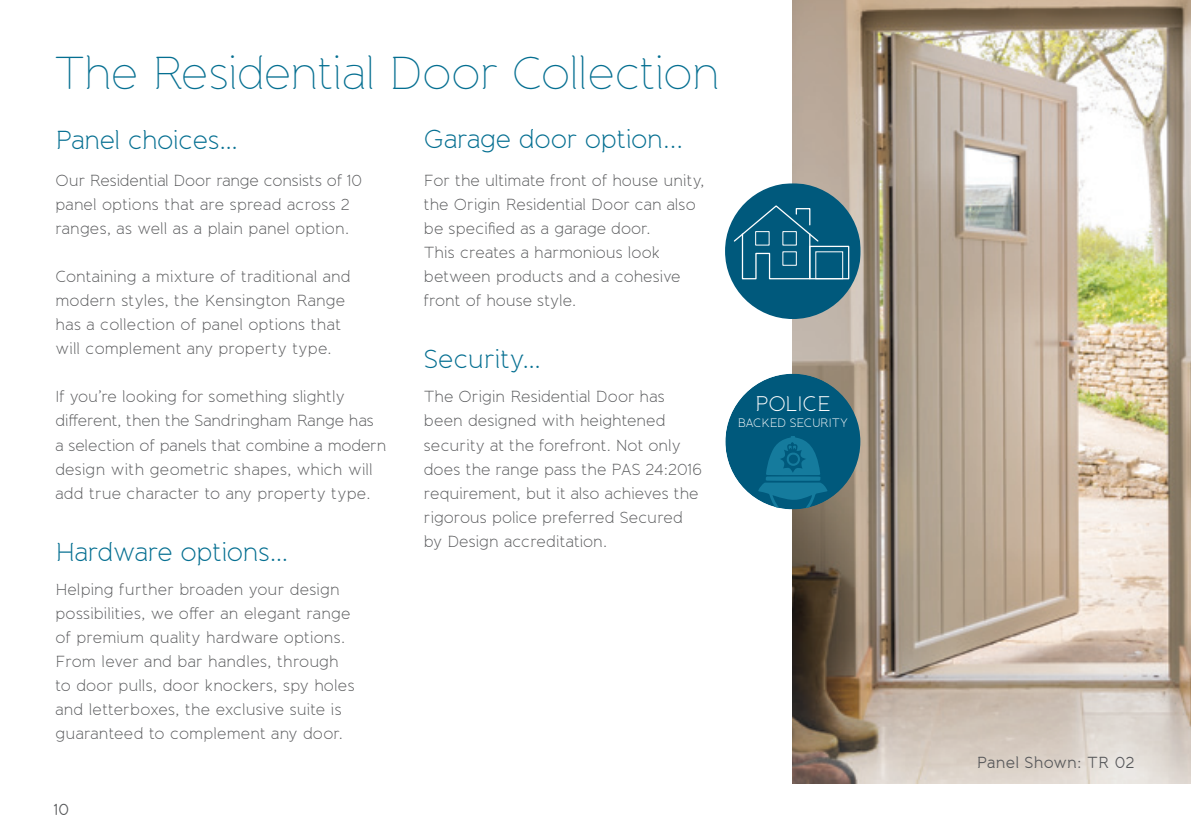
<style>
.page{position:relative;width:1191px;height:840px;background:#fff}
.page>*{position:absolute;margin:0;border:0;box-sizing:border-box;transform-origin:0 0}
.t1{font:100 46px "Banda";letter-spacing:-.01em;color:#056f91}
.t2{font:300 26px "Banda";letter-spacing:-.015em;color:#056f91}
.t3{font:300 26px "Banda";letter-spacing:.005em;color:#056f91}
.t4{font:300 21.2px "Banda";color:#fff}
.t5{font:300 16px/24px "Banda";letter-spacing:.005em;color:#57585a}
.t6{font:16px "Banda";letter-spacing:.005em;color:#57585a}
.t7{font:300 12.2px "Banda";letter-spacing:-.02em;color:#fff}
</style>
<div class="page">
<img style="left:792px;top:0;width:399px;height:782px">
<div style="left:725px;top:373px;width:135px;height:136px;background:#00597c;border-radius:50%"></div>
<svg style="left:758px;top:436px;width:69px;height:73px"></svg>
<svg style="left:725px;top:183px;width:135px;height:136px;background:#3a7b94"></svg>
<div style="left:755px;top:231px;width:14px;height:14px;border:1px solid #fff"></div>
<div style="left:809px;top:245px;width:40px;height:34px;border:1px solid #fff"></div>
<div style="left:815px;top:251px;width:28px;height:28px;border:1px solid #fff"></div>
<h1 class="t1" style="left:54px;top:47px;width:667px">The Residential Door Collection</h1>
<h2 class="t2" style="left:55px;top:124px;width:184px">Panel choices…</h2>
<p class="t5" style="left:55px;top:168px;width:308px">Our Residential Door range consists of 10 panel options that are spread across 2 ranges, as well as a plain panel option.</p>
<p class="t5" style="left:55px;top:264px;width:297px">Containing a mixture of traditional and modern styles, the Kensington Range has a collection of panel options that will complement any property type.</p>
<p class="t5" style="left:55px;top:384px;width:333px">If you’re looking for something slightly different, then the Sandringham Range has<br>a selection of panels that combine a modern design with geometric shapes, which will add true character to any property type.</p>
<h2 class="t2" style="left:55px;top:535px;width:234px">Hardware options…</h2>
<p class="t5" style="left:55px;top:576px;width:301px">Helping further broaden your design possibilities, we offer an elegant range of premium quality hardware options.<br>From lever and bar handles, through to door pulls, door knockers, spy holes and letterboxes, the exclusive suite is guaranteed to complement any door.</p>
<h2 class="t2" style="left:424px;top:123px;width:261px">Garage door option...</h2>
<p class="t5" style="left:424px;top:168px;width:282px">For the ultimate front of house unity, the Origin Residential Door can also be specified as a garage door.<br>This creates a harmonious look between products and a cohesive front of house style.</p>
<h2 class="t3" style="left:424px;top:343px;width:118px">Security…</h2>
<p class="t5" style="left:424px;top:384px;width:280px">The Origin Residential Door has been designed with heightened security at the forefront. Not only does the range pass the PAS 24:2016 requirement, but it also achieves the rigorous police preferred Secured by Design accreditation.</p>
<h3 class="t4" style="left:755px;top:391px;width:77px">POLICE</h3>
<p class="t7" style="left:738px;top:415px;width:112px">BACKED SECURITY</p>
<p class="t6" style="left:54px;top:799px;width:17px">10</p>
<p class="t6" style="left:977px;top:752px;width:159px">Panel Shown: TR 02</p>
</div>
